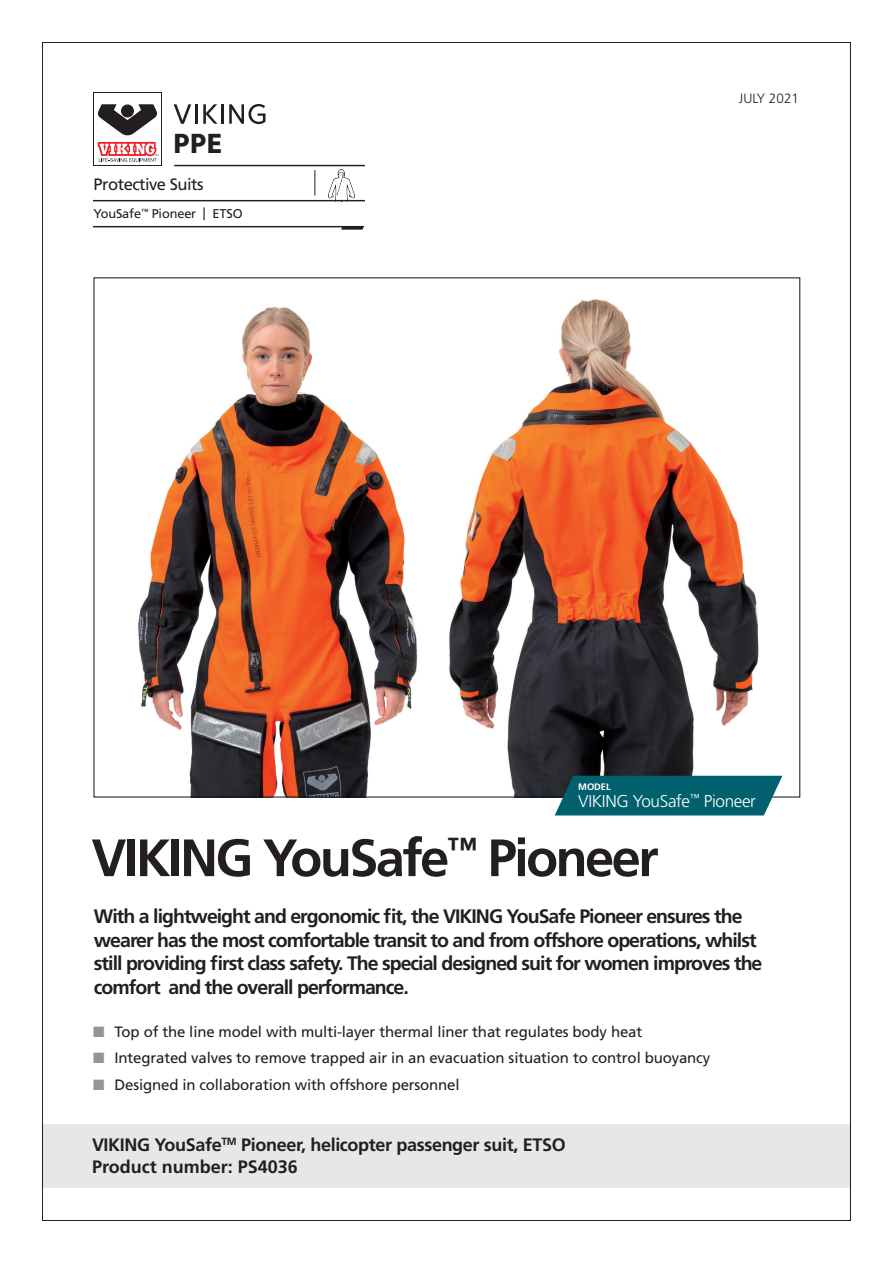
<style>
.page{position:relative;width:893px;height:1263px;background:#fff}
.page>*{position:absolute;margin:0;border:0;box-sizing:border-box;transform-origin:0 0}
.t1{font:700 52.5px "Frutiger";letter-spacing:-.05em;color:#231f20}
.t2{font:800 27.45px "Core Sans C 75";color:#231f20}
.t3{font:700 19.5px/23.4px "Frutiger";letter-spacing:-.05em;color:#231f20}
.t4{font:700 18px/21.6px "Frutiger";letter-spacing:-.02em;color:#231f20}
.t5{font:300 17.1px "Frutiger";letter-spacing:-.02em;color:#fff}
.t6{font:16.5px "Frutiger";letter-spacing:-.03em;color:#231f20}
.t7{font:15px "Frutiger";letter-spacing:-.01em;color:#231f20}
.t8{font:300 13.5px "Frutiger";color:#231f20}
.t9{font:12.75px "Frutiger";letter-spacing:-.01em;color:#231f20}
.t10{font:700 9.45px "Frutiger";letter-spacing:-.01em;color:#fff}
.s1{color:#939598}
</style>
<div class="page">
<img style="left:464px;top:299px;width:304px;height:496px">
<img style="left:138px;top:306px;width:326px;height:489px">
<div style="left:43px;top:1125px;width:808px;height:63px;background:#e6e7e9"></div>
<svg style="left:94px;top:226px;width:270px;height:4px"></svg>
<svg style="left:94px;top:104px;width:271px;height:98px"></svg>
<img style="left:328px;top:170px;width:27px;height:31px">
<svg style="left:555px;top:776px;width:227px;height:39px;background:#0d6572"></svg>
<h2 class="t2" style="left:173px;top:126px;width:51px">PPE</h2>
<p class="t6" style="left:94px;top:174px;width:111px">Protective Suits</p>
<p class="t9" style="left:94px;top:206px;width:151px">YouSafe<sup>™</sup> Pioneer | ETSO</p>
<p class="t8" style="left:739px;top:91px;width:62px">JULY 2021</p>
<p class="t10" style="left:578px;top:781px;width:34px">MODEL</p>
<p class="t5" style="left:578px;top:791px;width:179px">VIKING YouSafe<sup>™</sup> Pioneer</p>
<h1 class="t1" style="left:91px;top:827px;width:569px">VIKING YouSafe<sup>™</sup> Pioneer</h1>
<p class="t3" style="left:94px;top:905px;width:670px">With a lightweight and ergonomic fit, the VIKING YouSafe Pioneer ensures the wearer has the most comfortable transit to and from offshore operations, whilst still providing first class safety. The special designed suit for women improves the comfort and the overall performance.</p>
<p class="t7" style="left:93px;top:1022px;width:550px"><span class="s1">■</span> Top of the line model with multi-layer thermal liner that regulates body heat</p>
<p class="t7" style="left:93px;top:1049px;width:618px"><span class="s1">■</span> Integrated valves to remove trapped air in an evacuation situation to control buoyancy</p>
<p class="t7" style="left:93px;top:1075px;width:368px"><span class="s1">■</span> Designed in collaboration with offshore personnel</p>
<p class="t4" style="left:92px;top:1134px;width:475px">VIKING YouSafe<sup>TM</sup> Pioneer, helicopter passenger suit, ETSO<br>Product number: PS4036</p>
</div>
